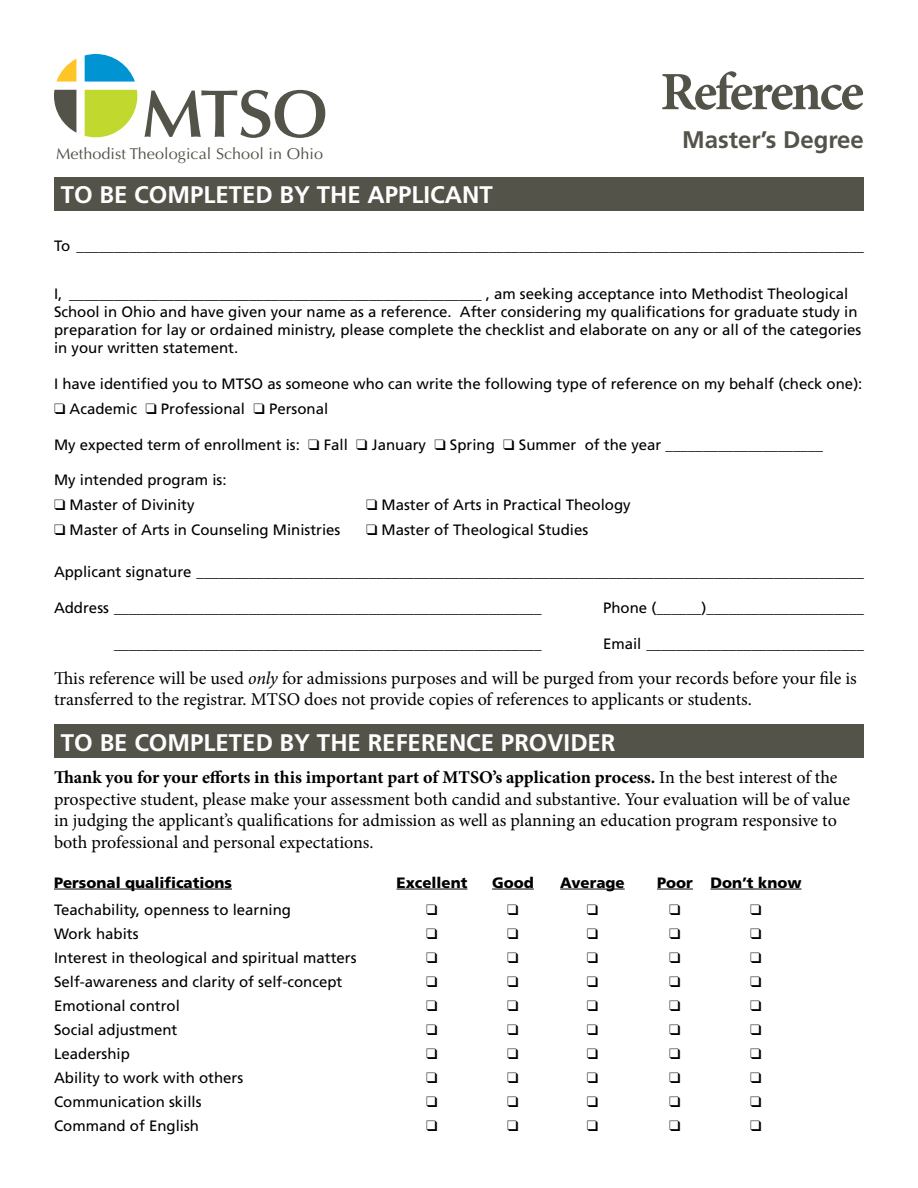
<style>
.page{position:relative;width:918px;height:1188px;background:#fff}
.page>*{position:absolute;margin:0;border:0;box-sizing:border-box;transform-origin:0 0}
.t1{font:700 54px "Minion Pro";letter-spacing:-.045em;color:#54534a}
.t2{font:700 24px "Frutiger";color:#fff}
.t3{font:700 24px "Frutiger";color:#54534a}
.t4{font:18px/21.6px "Minion Pro";color:#000}
.t5{font:15.6px "Optima LT Std";letter-spacing:.005em;color:#54534a}
.t6{font:15px/18px "Frutiger";color:#000}
.t7{font:900 15px "Frutiger";color:#000}
.s1{font-style:italic}
.s2{font-weight:700}
</style>
<div class="page">
<svg style="left:144px;top:90px;width:181px;height:48px"></svg>
<svg style="left:85px;top:54px;width:50px;height:28px"></svg>
<svg style="left:56px;top:59px;width:20px;height:23px"></svg>
<svg style="left:85px;top:90px;width:52px;height:47px;background:#c9dd4c"></svg>
<svg style="left:54px;top:90px;width:22px;height:43px"></svg>
<hr style="left:54px;top:889px;width:178px;height:1px;background:#000">
<hr style="left:397px;top:889px;width:70px;height:1px;background:#000">
<hr style="left:492px;top:889px;width:42px;height:1px;background:#000">
<hr style="left:560px;top:889px;width:65px;height:1px;background:#000">
<hr style="left:657px;top:889px;width:36px;height:1px;background:#000">
<hr style="left:710px;top:889px;width:92px;height:1px;background:#000">
<div style="left:54px;top:177px;width:810px;height:33px;background:#54534a"></div>
<div style="left:54px;top:725px;width:810px;height:33px;background:#54534a"></div>
<p class="t5" style="left:56px;top:144px;width:268px">Methodist Theological School in Ohio</p>
<h1 class="t1" style="left:660px;top:54px;width:205px">Reference</h1>
<h2 class="t3" style="left:682px;top:126px;width:183px">Master’s Degree</h2>
<h2 class="t2" style="left:61px;top:181px;width:433px">TO BE COMPLETED BY THE APPLICANT</h2>
<p class="t6" style="left:54px;top:236px;width:811px">To _________________________________________________________________________________________________________</p>
<p class="t6" style="left:54px;top:285px;width:809px">I, _______________________________________________________ , am seeking acceptance into Methodist Theological School in Ohio and have given your name as a reference. After considering my qualifications for graduate study in preparation for lay or ordained ministry, please complete the checklist and elaborate on any or all of the categories in your written statement.</p>
<p class="t6" style="left:54px;top:375px;width:810px">I have identified you to MTSO as someone who can write the following type of reference on my behalf (check one):</p>
<p class="t6" style="left:54px;top:400px;width:276px">❑ Academic ❑ Professional ❑ Personal</p>
<p class="t6" style="left:54px;top:435px;width:771px">My expected term of enrollment is: ❑ Fall ❑ January ❑ Spring ❑ Summer of the year _____________________</p>
<p class="t6" style="left:54px;top:471px;width:174px">My intended program is:</p>
<p class="t6" style="left:54px;top:496px;width:142px">❑ Master of Divinity</p>
<p class="t6" style="left:366px;top:496px;width:266px">❑ Master of Arts in Practical Theology</p>
<p class="t6" style="left:54px;top:520px;width:288px">❑ Master of Arts in Counseling Ministries</p>
<p class="t6" style="left:366px;top:520px;width:224px">❑ Master of Theological Studies</p>
<p class="t6" style="left:54px;top:563px;width:811px">Applicant signature _________________________________________________________________________________________</p>
<p class="t6" style="left:54px;top:599px;width:489px">Address _________________________________________________________</p>
<p class="t6" style="left:603px;top:599px;width:262px">Phone (______)_____________________</p>
<p class="t6" style="left:114px;top:635px;width:429px">_________________________________________________________</p>
<p class="t6" style="left:603px;top:635px;width:262px">Email _____________________________</p>
<p class="t4" style="left:54px;top:667px;width:804px">This reference will be used <span class="s1">only</span> for admissions purposes and will be purged from your records before your file is transferred to the registrar. MTSO does not provide copies of references to applicants or students.</p>
<h2 class="t2" style="left:61px;top:728px;width:556px">TO BE COMPLETED BY THE REFERENCE PROVIDER</h2>
<p class="t4" style="left:54px;top:767px;width:798px"><span class="s2">Thank you for your efforts in this important part of MTSO’s application process.</span> In the best interest of the prospective student, please make your assessment both candid and substantive. Your evaluation will be of value in judging the applicant’s qualifications for admission as well as planning an education program responsive to both professional and personal expectations.</p>
<p class="t7" style="left:54px;top:873px;width:180px">Personal qualifications</p>
<p class="t7" style="left:397px;top:873px;width:72px">Excellent</p>
<p class="t7" style="left:492px;top:873px;width:43px">Good</p>
<p class="t7" style="left:560px;top:873px;width:66px">Average</p>
<p class="t7" style="left:657px;top:873px;width:146px">Poor Don’t know</p>
<p class="t6" style="left:54px;top:901px;width:239px">Teachability, openness to learning</p>
<p class="t6" style="left:54px;top:925px;width:86px">Work habits</p>
<p class="t6" style="left:54px;top:949px;width:304px">Interest in theological and spiritual matters</p>
<p class="t6" style="left:54px;top:973px;width:290px">Self-awareness and clarity of self-concept</p>
<p class="t6" style="left:54px;top:997px;width:127px">Emotional control</p>
<p class="t6" style="left:54px;top:1021px;width:125px">Social adjustment</p>
<p class="t6" style="left:54px;top:1045px;width:77px">Leadership</p>
<p class="t6" style="left:54px;top:1069px;width:191px">Ability to work with others</p>
<p class="t6" style="left:54px;top:1093px;width:149px">Communication skills</p>
<p class="t6" style="left:54px;top:1117px;width:147px">Command of English</p>
</div>
